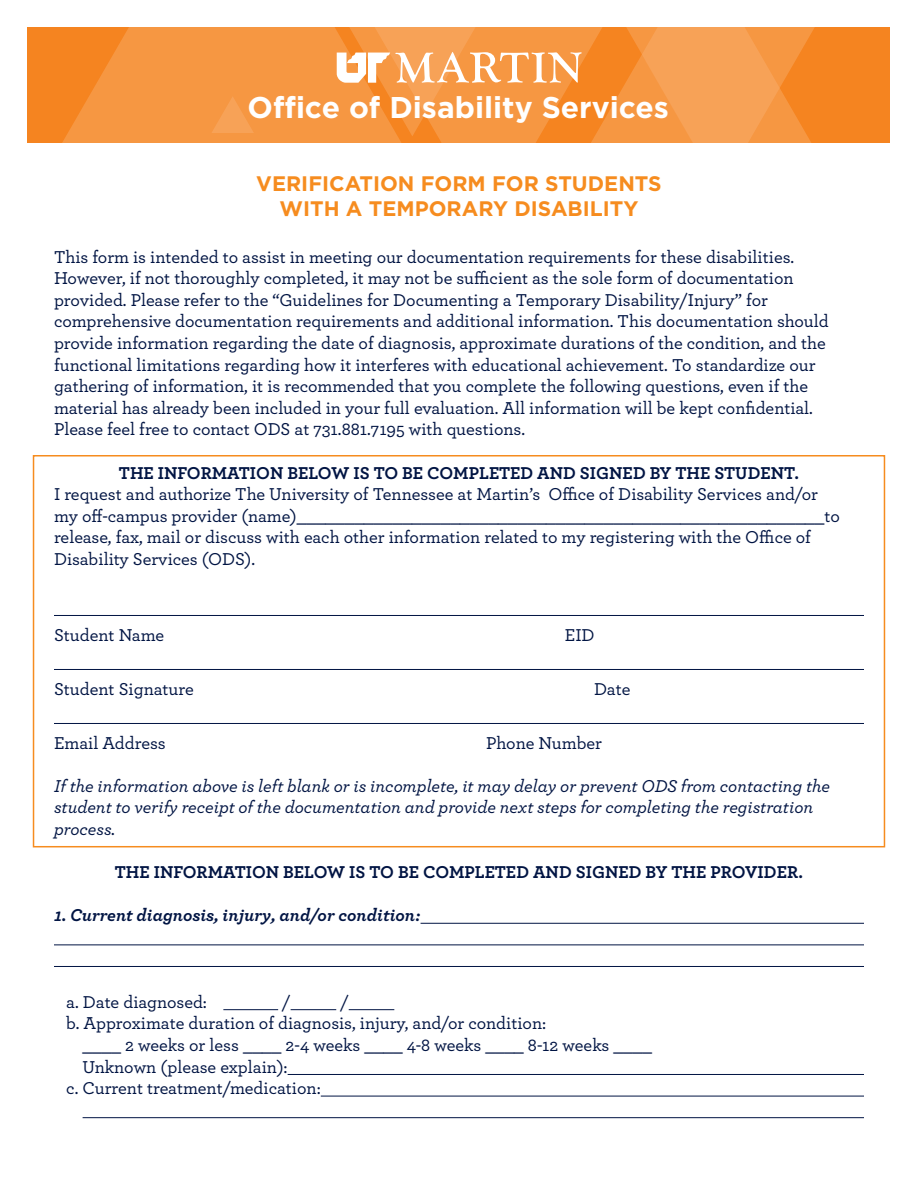
<style>
.page{position:relative;width:918px;height:1188px;background:#fff}
.page>*{position:absolute;margin:0;border:0;box-sizing:border-box;transform-origin:0 0}
.t1{font:700 30px "Gotham";color:#fff}
.t2{font:700 21px "Gotham";color:#f68c1f}
.t3{font:500 18px/21.6px "Archer";color:#001443}
.t4{font:italic 500 18px/21.6px "Archer";color:#001443}
.t5{font:700 18px "Archer";color:#001443}
.t6{font:italic 700 18px "Archer";color:#001443}
</style>
<div class="page">
<hr style="left:54px;top:615px;width:810px;height:1px;background:#001443">
<hr style="left:54px;top:669px;width:810px;height:1px;background:#001443">
<hr style="left:54px;top:723px;width:810px;height:1px;background:#001443">
<hr style="left:421px;top:923px;width:443px;height:1px;background:#001443">
<hr style="left:54px;top:944px;width:810px;height:1px;background:#001443">
<hr style="left:54px;top:966px;width:810px;height:1px;background:#001443">
<hr style="left:223px;top:1009px;width:55px;height:1px;background:#001443">
<hr style="left:291px;top:1009px;width:45px;height:1px;background:#001443">
<hr style="left:349px;top:1009px;width:45px;height:1px;background:#001443">
<hr style="left:288px;top:1074px;width:576px;height:1px;background:#001443">
<hr style="left:321px;top:1096px;width:543px;height:1px;background:#001443">
<hr style="left:83px;top:1117px;width:781px;height:1px;background:#001443">
<div style="left:870px;top:27px;width:19px;height:116px;background:#f58420"></div>
<svg style="left:27px;top:27px;width:236px;height:116px;background:#f59137"></svg>
<svg style="left:211px;top:96px;width:43px;height:37px;background:#f69c4c"></svg>
<svg style="left:263px;top:27px;width:607px;height:116px;background:#f69946"></svg>
<div style="left:33px;top:455px;width:852px;height:392px;border:2px solid #f68c1f"></div>
<p class="t1" style="left:248px;top:87px;width:423px">Office of Disability Services</p>
<p class="t2" style="left:256px;top:169px;width:407px">VERIFICATION FORM FOR STUDENTS</p>
<p class="t2" style="left:279px;top:195px;width:361px">WITH A TEMPORARY DISABILITY</p>
<p class="t3" style="left:54px;top:245px;width:776px">This form is intended to assist in meeting our documentation requirements for these disabilities.<br>However, if not thoroughly completed, it may not be sufficient as the sole form of documentation provided. Please refer to the “Guidelines for Documenting a Temporary Disability/Injury” for comprehensive documentation requirements and additional information. This documentation should provide information regarding the date of diagnosis, approximate durations of the condition, and the functional limitations regarding how it interferes with educational achievement. To standardize our gathering of information, it is recommended that you complete the following questions, even if the material has already been included in your full evaluation. All information will be kept confidential.<br>Please feel free to contact ODS at 731.881.7195 with questions.</p>
<p class="t5" style="left:119px;top:458px;width:682px">THE INFORMATION BELOW IS TO BE COMPLETED AND SIGNED BY THE STUDENT.</p>
<p class="t3" style="left:54px;top:483px;width:787px">I request and authorize The University of Tennessee at Martin’s Office of Disability Services and/or my off-campus provider (name)_______________________________________________________to release, fax, mail or discuss with each other information related to my registering with the Office of Disability Services (ODS).</p>
<p class="t3" style="left:54px;top:623px;width:112px">Student Name</p>
<p class="t3" style="left:565px;top:623px;width:31px">EID</p>
<p class="t3" style="left:54px;top:677px;width:141px">Student Signature</p>
<p class="t3" style="left:594px;top:677px;width:38px">Date</p>
<p class="t3" style="left:54px;top:731px;width:113px">Email Address</p>
<p class="t3" style="left:486px;top:731px;width:118px">Phone Number</p>
<p class="t4" style="left:54px;top:774px;width:778px">If the information above is left blank or is incomplete, it may delay or prevent ODS from contacting the student to verify receipt of the documentation and provide next steps for completing the registration process.</p>
<p class="t5" style="left:115px;top:858px;width:690px">THE INFORMATION BELOW IS TO BE COMPLETED AND SIGNED BY THE PROVIDER.</p>
<p class="t6" style="left:54px;top:901px;width:368px">1. Current diagnosis, injury, and/or condition:</p>
<p class="t3" style="left:66px;top:990px;width:142px">a. Date diagnosed:</p>
<p class="t3" style="left:282px;top:990px;width:10px">/</p>
<p class="t3" style="left:340px;top:990px;width:10px">/</p>
<p class="t3" style="left:66px;top:1012px;width:482px">b. Approximate duration of diagnosis, injury, and/or condition:</p>
<p class="t3" style="left:83px;top:1033px;width:571px">____ 2 weeks or less ____ 2-4 weeks ____ 4-8 weeks ____ 8-12 weeks ____</p>
<p class="t3" style="left:83px;top:1055px;width:207px">Unknown (please explain):</p>
<p class="t3" style="left:66px;top:1077px;width:256px">c. Current treatment/medication:</p>
</div>
